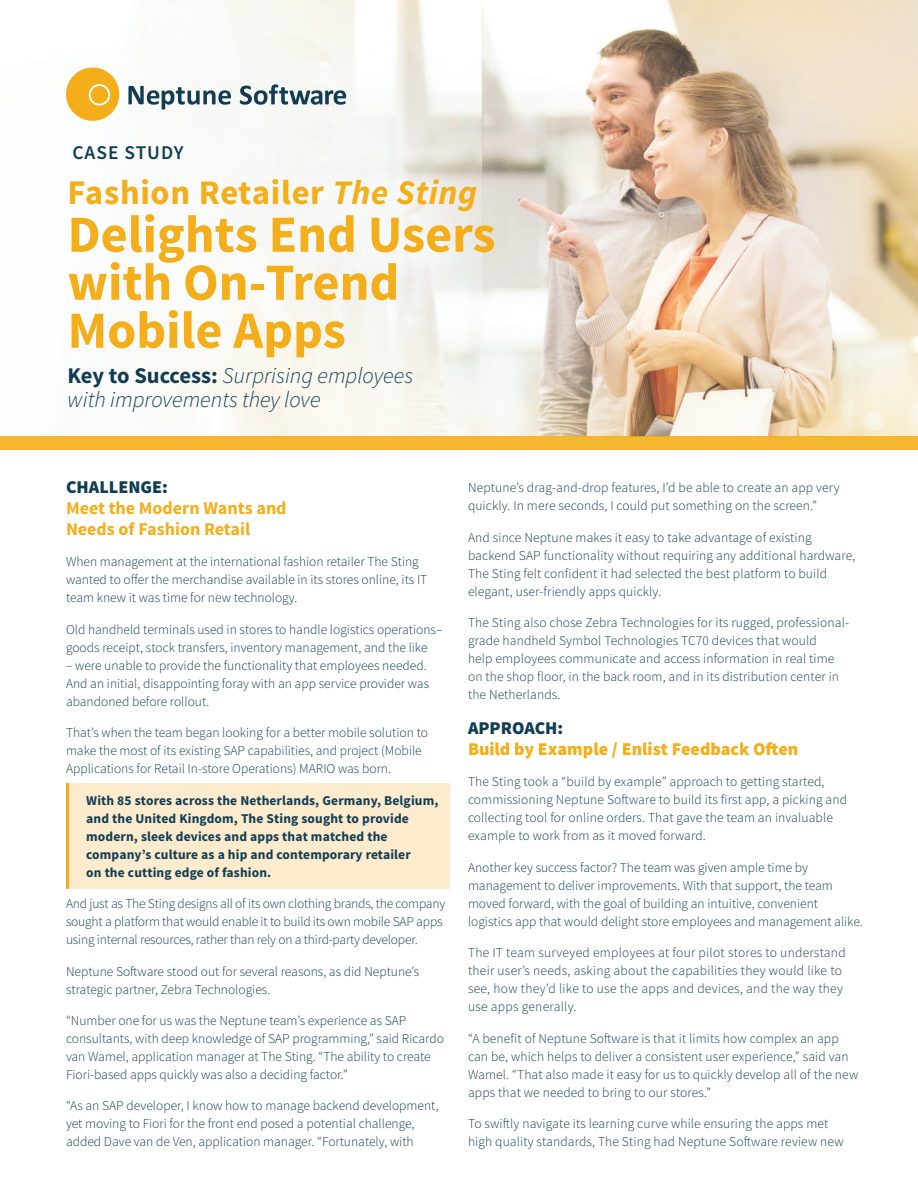
<style>
.page{position:relative;width:918px;height:1188px;background:#fff}
.page>*{position:absolute;margin:0;border:0;box-sizing:border-box;transform-origin:0 0}
.t1{font:700 52.2px/48px "Source Sans Pro";color:#f4ae1a}
.t2{font:700 34.5px "Source Sans Pro";letter-spacing:.02em;color:#f4ae1a}
.t3{font:italic 300 22.5px/24px "Source Sans Pro";color:#113d53}
.t4{font:600 19.5px "Source Sans Pro";letter-spacing:.05em;color:#113d53}
.t5{font:700 18px/21px "Source Sans Pro";color:#f4ae1a}
.t6{font:900 18px "Source Sans Pro";color:#f4ae1a}
.t7{font:900 18px "Source Sans Pro";color:#113d53}
.t8{font:300 13.5px/18px "Source Sans Pro";color:#113d53}
.t9{font:700 13.5px/18px "Source Sans Pro";letter-spacing:.01em;color:#113d53}
.t10{font:300 13.5px/18px "Source Sans Pro";letter-spacing:.02em;color:#113d53}
.s1{font-style:italic}
.s2{font-weight:700;font-style:normal}
</style>
<div class="page">
<img style="left:66px;top:0;width:852px;height:436px">
<div style="left:68px;top:783px;width:382px;height:106px;background:#fcebcd"></div>
<div style="left:0;top:436px;width:918px;height:13px;background:#f5b631"></div>
<div style="left:66px;top:68px;width:53px;height:53px;background:#f4ae1a;border-radius:50%"></div>
<svg style="left:128px;top:86px;width:103px;height:24px"></svg>
<svg style="left:240px;top:84px;width:106px;height:21px"></svg>
<svg style="left:89px;top:84px;width:21px;height:22px"></svg>
<hr style="left:66px;top:783px;width:3px;height:106px;background:#f4ae1a">
<h3 class="t4" style="left:72px;top:141px;width:113px">CASE STUDY</h3>
<h2 class="t2" style="left:68px;top:170px;width:411px">Fashion Retailer <span class="s1">The Sting</span></h2>
<h1 class="t1" style="left:68px;top:212px;width:430px">Delights End Users with On-Trend<br>Mobile Apps</h1>
<h3 class="t3" style="left:68px;top:364px;width:347px"><span class="s2">Key to Success:</span> Surprising employees with improvements they love</h3>
<h3 class="t7" style="left:66px;top:475px;width:103px">CHALLENGE:</h3>
<h3 class="t5" style="left:66px;top:498px;width:222px">Meet the Modern Wants and<br>Needs of Fashion Retail</h3>
<p class="t8" style="left:66px;top:553px;width:363px">When management at the international fashion retailer The Sting wanted to offer the merchandise available in its stores online, its IT team knew it was time for new technology.</p>
<p class="t8" style="left:66px;top:620px;width:378px">Old handheld terminals used in stores to handle logistics operations– goods receipt, stock transfers, inventory management, and the like</p>
<p class="t8" style="left:66px;top:656px;width:365px">– were unable to provide the functionality that employees needed.<br>And an initial, disappointing foray with an app service provider was abandoned before rollout.</p>
<p class="t8" style="left:66px;top:724px;width:363px">That’s when the team began looking for a better mobile solution to make the most of its existing SAP capabilities, and project (Mobile<br>Applications for Retail In-store Operations) MARIO was born.</p>
<p class="t9" style="left:86px;top:792px;width:354px">With 85 stores across the Netherlands, Germany, Belgium, and the United Kingdom, The Sting sought to provide modern, sleek devices and apps that matched the company’s culture as a hip and contemporary retailer<br>on the cutting edge of fashion.</p>
<p class="t8" style="left:66px;top:895px;width:381px">And just as The Sting designs all of its own clothing brands, the company sought a platform that would enable it to build its own mobile SAP apps using internal resources, rather than rely on a third-party developer.</p>
<p class="t8" style="left:66px;top:962px;width:355px">Neptune Software stood out for several reasons, as did Neptune’s strategic partner, Zebra Technologies.</p>
<p class="t8" style="left:66px;top:1012px;width:379px">“Number one for us was the Neptune team’s experience as SAP consultants, with deep knowledge of SAP programming,” said Ricardo van Wamel, application manager at The Sting. “The ability to create Fiori-based apps quickly was also a deciding factor.”</p>
<p class="t8" style="left:66px;top:1097px;width:374px">“As an SAP developer, I know how to manage backend development, yet moving to Fiori for the front end posed a potential challenge, added Dave van de Ven, application manager. “Fortunately, with</p>
<p class="t8" style="left:468px;top:479px;width:373px">Neptune’s drag-and-drop features, I’d be able to create an app very quickly. In mere seconds, I could put something on the screen.”</p>
<p class="t8" style="left:468px;top:528px;width:389px">And since Neptune makes it easy to take advantage of existing backend SAP functionality without requiring any additional hardware, The Sting felt confident it had selected the best platform to build elegant, user-friendly apps quickly.</p>
<p class="t8" style="left:468px;top:614px;width:383px">The Sting also chose Zebra Technologies for its rugged, professional&shy;grade handheld Symbol Technologies TC70 devices that would<br>help employees communicate and access information in real time on the shop floor, in the back room, and in its distribution center in the Netherlands.</p>
<h3 class="t7" style="left:468px;top:716px;width:97px">APPROACH:</h3>
<h3 class="t6" style="left:468px;top:737px;width:332px">Build by Example / Enlist Feedback Often</h3>
<p class="t8" style="left:468px;top:773px;width:381px">The Sting took a “build by example” approach to getting started, commissioning Neptune Software to build its first app, a picking and collecting tool for online orders. That gave the team an invaluable example to work from as it moved forward.</p>
<p class="t8" style="left:468px;top:858px;width:396px">Another key success factor? The team was given ample time by management to deliver improvements. With that support, the team moved forward, with the goal of building an intuitive, convenient logistics app that would delight store employees and management alike.</p>
<p class="t10" style="left:468px;top:944px;width:379px">The IT team surveyed employees at four pilot stores to understand their user’s needs, asking about the capabilities they would like to see, how they’d like to use the apps and devices, and the way they use apps generally.</p>
<p class="t8" style="left:468px;top:1029px;width:392px">“A benefit of Neptune Software is that it limits how complex an app can be, which helps to deliver a consistent user experience,” said van Wamel. “That also made it easy for us to quickly develop all of the new apps that we needed to bring to our stores.”</p>
<p class="t8" style="left:468px;top:1115px;width:377px">To swiftly navigate its learning curve while ensuring the apps met high quality standards, The Sting had Neptune Software review new</p>
</div>
